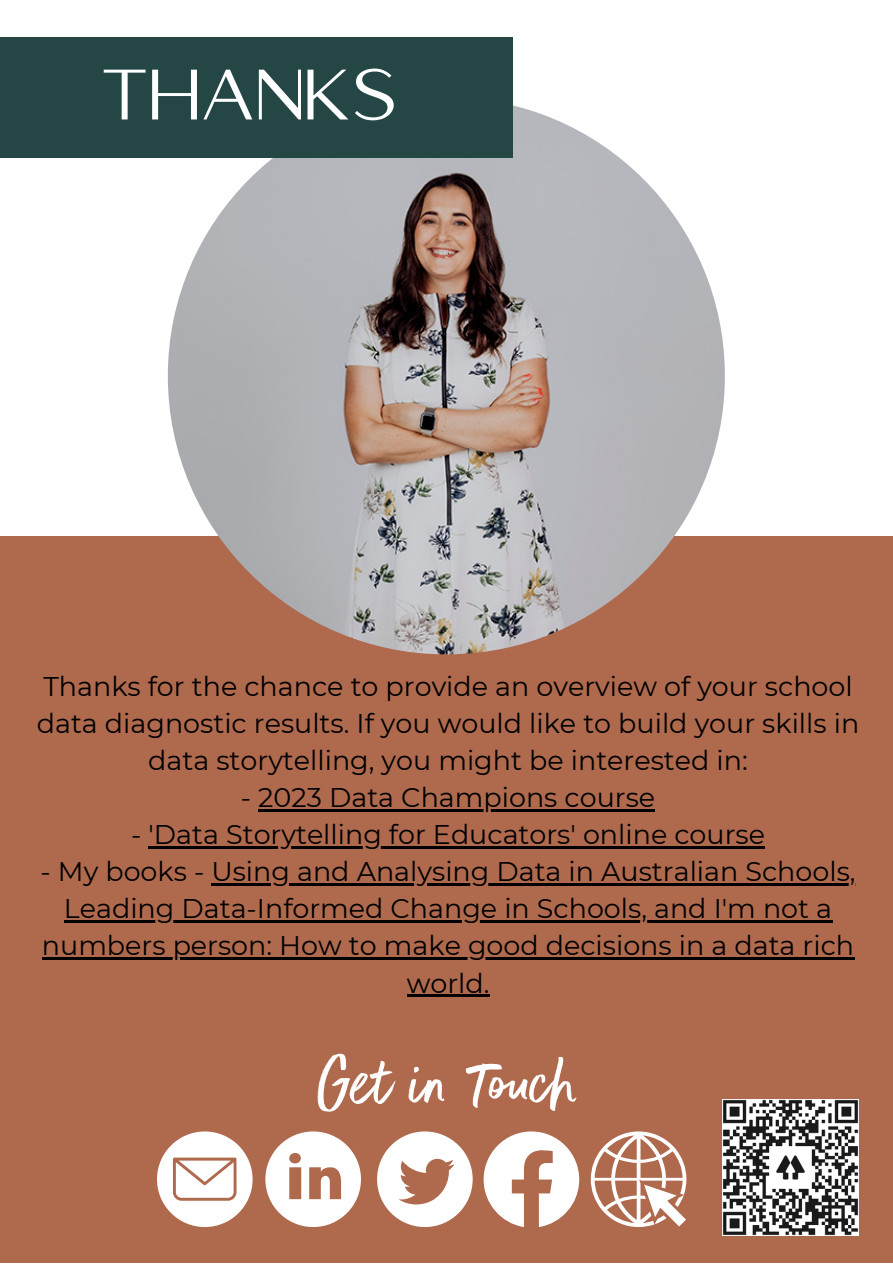
<style>
.page{position:relative;width:893px;height:1264px;background:#fff}
.page>*{position:absolute;margin:0;border:0;box-sizing:border-box;transform-origin:0 0}
.t1{font:89.85px "Luxerie";color:#fff}
.t2{font:75px "Better Times";color:#fff}
.t3{font:27px/37px "Montserrat";color:#000;text-align:center}
</style>
<div class="page">
<div style="left:0;top:536px;width:892px;height:726px;background:#af694d"></div>
<img style="left:168px;top:97px;width:556px;height:557px;border-radius:50%">
<div style="left:0;top:37px;width:513px;height:121px;background:#244746"></div>
<svg style="left:483px;top:1131px;width:96px;height:95px"></svg>
<svg style="left:377px;top:1131px;width:95px;height:95px"></svg>
<svg style="left:265px;top:1131px;width:96px;height:95px"></svg>
<svg style="left:157px;top:1131px;width:95px;height:95px"></svg>
<svg style="left:590px;top:1131px;width:96px;height:95px"></svg>
<img style="left:722px;top:1099px;width:136px;height:136px">
<hr style="left:258px;top:809px;width:397px;height:2px;background:#000">
<hr style="left:148px;top:846px;width:617px;height:2px;background:#000">
<hr style="left:211px;top:883px;width:644px;height:2px;background:#000">
<hr style="left:64px;top:920px;width:768px;height:2px;background:#000">
<hr style="left:42px;top:957px;width:812px;height:3px;background:#000">
<hr style="left:406px;top:994px;width:83px;height:3px;background:#000">
<h1 class="t1" style="left:104px;top:58px;width:298px">thanks</h1>
<p class="t3" style="left:37px;top:667px;width:823px">Thanks for the chance to provide an overview of your school data diagnostic results. If you would like to build your skills in data storytelling, you might be interested in:</p>
<p class="t3" style="left:241px;top:778px;width:416px">- 2023 Data Champions course</p>
<p class="t3" style="left:131px;top:816px;width:635px">- 'Data Storytelling for Educators' online course</p>
<p class="t3" style="left:40px;top:853px;width:816px">- My books - Using and Analysing Data in Australian Schools, Leading Data-Informed Change in Schools, and I'm not a numbers person: How to make good decisions in a data rich world.</p>
<h2 class="t2" style="left:316px;top:1041px;width:261px">Get in Touch</h2>
</div>
